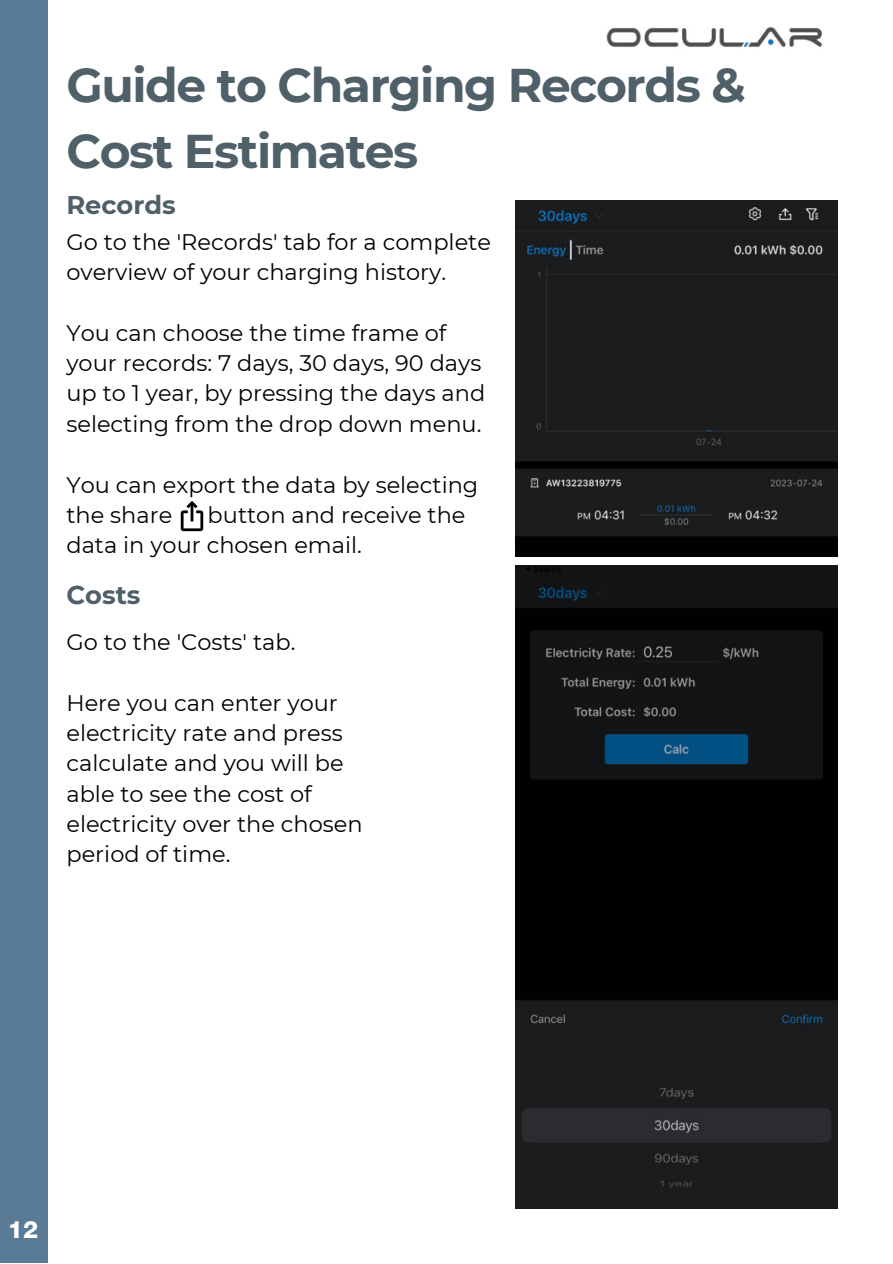
<style>
.page{position:relative;width:893px;height:1264px;background:#fff}
.page>*{position:absolute;margin:0;border:0;box-sizing:border-box;transform-origin:0 0}
.t1{font:700 47.25px/65.2px "Montserrat";letter-spacing:-.03em;color:#506068}
.t2{font:700 25.65px "Montserrat";color:#506068}
.t3{font:800 24px "Helvetica Neue LT Pro";color:#fff}
.t4{font:22.5px/30.3px "Montserrat";color:#000}
</style>
<div class="page">
<img style="left:606px;top:27px;width:216px;height:22px">
<div style="left:0;top:0;width:48px;height:1262px;background:#5a7b96"></div>
<svg style="left:181px;top:501px;width:22px;height:30px"></svg>
<img style="left:515px;top:200px;width:322px;height:356px">
<img style="left:515px;top:565px;width:322px;height:643px">
<h1 class="t1" style="left:66px;top:51px;width:680px">Guide to Charging Records &amp;<br>Cost Estimates</h1>
<p class="t2" style="left:66px;top:186px;width:111px">Records</p>
<p class="t4" style="left:66px;top:226px;width:426px">Go to the 'Records' tab for a complete overview of your charging history.</p>
<p class="t4" style="left:66px;top:317px;width:420px">You can choose the time frame of your records: 7 days, 30 days, 90 days up to 1 year, by pressing the days and selecting from the drop down menu.</p>
<p class="t4" style="left:66px;top:468px;width:413px">You can export the data by selecting the share</p>
<p class="t4" style="left:66px;top:499px;width:400px;text-indent:141px">button and receive the data in your chosen email.</p>
<p class="t2" style="left:66px;top:576px;width:75px">Costs</p>
<p class="t4" style="left:66px;top:626px;width:230px">Go to the 'Costs' tab.</p>
<p class="t4" style="left:66px;top:686px;width:298px">Here you can enter your electricity rate and press calculate and you will be able to see the cost of electricity over the chosen period of time.</p>
<p class="t3" style="left:8px;top:1215px;width:32px">12</p>
</div>
